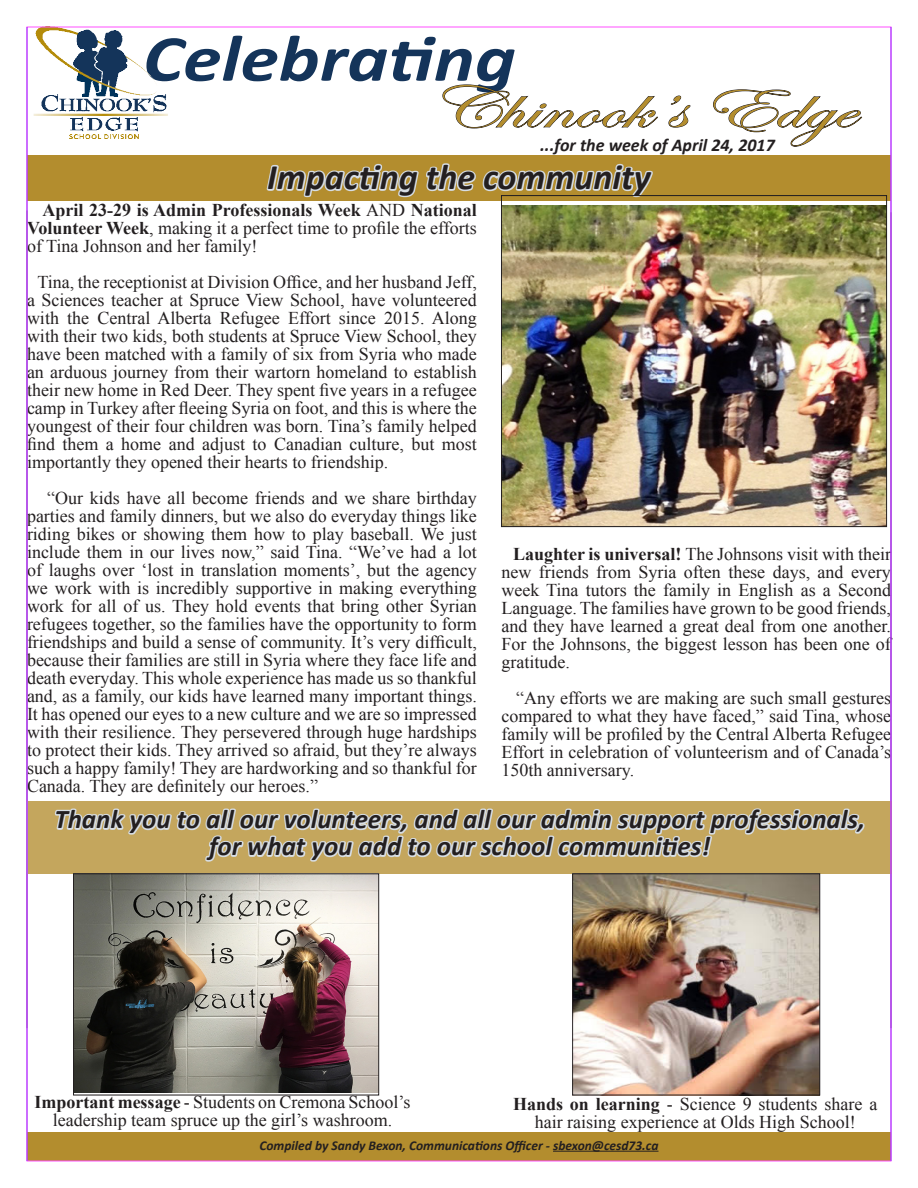
<style>
.page{position:relative;width:918px;height:1188px;background:#fff}
.page>*{position:absolute;margin:0;border:0;box-sizing:border-box;transform-origin:0 0}
.t1{font:italic 700 66.15px "Calibri";color:#14345a;scale:1.18 1}
.t2{font:60px "Edwardian Script ITC";color:#b38d2e;scale:1.45 1}
.t3{font:italic 700 36px "Calibri";color:#231f20}
.t4{font:italic 700 27px "Calibri";color:#231f20}
.t5{font:18px/18px "Times New Roman";color:#231f20;text-align:justify}
.t6{font:italic 700 18px "Calibri";color:#231f20}
.t7{font:italic 700 13.5px "Calibri";color:#231f20}
.s1{font-weight:700}
</style>
<div class="page">
<div style="left:27px;top:1133px;width:864px;height:28px;background:#b38d2e"></div>
<hr style="left:553px;top:1151px;width:106px;height:1px;background:#231f20">
<svg style="left:668px;top:95px;width:23px;height:33px"></svg>
<svg style="left:713px;top:89px;width:149px;height:58px"></svg>
<img style="left:26px;top:27px;width:142px;height:111px">
<div style="left:27px;top:156px;width:864px;height:45px;background:#b38d2e"></div>
<svg style="left:265px;top:84px;width:393px;height:114px"></svg>
<img style="left:503px;top:205px;width:382px;height:320px">
<div style="left:501px;top:195px;width:386px;height:332px;border:1px solid #231f20"></div>
<hr style="left:26px;top:210px;width:2px;height:818px;background:#231f20">
<div style="left:28px;top:801px;width:864px;height:73px;background:#c4a65d"></div>
<svg style="left:54px;top:808px;width:811px;height:120px"></svg>
<img style="left:75px;top:876px;width:302px;height:217px">
<div style="left:73px;top:874px;width:306px;height:221px;border:1px solid #231f20"></div>
<img style="left:575px;top:876px;width:243px;height:217px">
<div style="left:573px;top:874px;width:247px;height:221px;border:1px solid #231f20"></div>
<hr style="left:27px;top:27px;width:1px;height:1134px;background:#93f">
<hr style="left:891px;top:27px;width:1px;height:1134px;background:#93f">
<p class="t1" style="left:143px;top:17px;width:318px">Celebrating</p>
<p class="t2" style="left:428px;top:75px;width:295px">Chinook’s Edge</p>
<p class="t3" style="left:267px;top:154px;width:385px">Impacting the community</p>
<p class="t6" style="left:540px;top:133px;width:236px">...for the week of April 24, 2017</p>
<p class="t5" style="left:27px;top:200px;width:451px;text-indent:16px"><span class="s1">April 23-29 is Admin Professionals Week</span> AND <span class="s1">National Volunteer Week</span>, making it a perfect time to profile the efforts of Tina Johnson and her family!</p>
<p class="t5" style="left:27px;top:272px;width:451px;text-indent:10px">Tina, the receptionist at Division Office, and her husband Jeff, a Sciences teacher at Spruce View School, have volunteered with the Central Alberta Refugee Effort since 2015. Along with their two kids, both students at Spruce View School, they have been matched with a family of six from Syria who made an arduous journey from their wartorn homeland to establish their new home in Red Deer. They spent five years in a refugee camp in Turkey after fleeing Syria on foot, and this is where the youngest of their four children was born. Tina’s family helped find them a home and adjust to Canadian culture, but most importantly they opened their hearts to friendship.</p>
<p class="t5" style="left:27px;top:488px;width:451px;text-indent:20px">“Our kids have all become friends and we share birthday parties and family dinners, but we also do everyday things like riding bikes or showing them how to play baseball. We just include them in our lives now,” said Tina. “We’ve had a lot of laughs over ‘lost in translation moments’, but the agency we work with is incredibly supportive in making everything work for all of us. They hold events that bring other Syrian refugees together, so the families have the opportunity to form friendships and build a sense of community. It’s very difficult, because their families are still in Syria where they face life and death everyday. This whole experience has made us so thankful and, as a family, our kids have learned many important things.<br>It has opened our eyes to a new culture and we are so impressed with their resilience. They persevered through huge hardships to protect their kids. They arrived so afraid, but they’re always such a happy family! They are hardworking and so thankful for Canada. They are definitely our heroes.”</p>
<p class="t4" style="left:54px;top:802px;width:812px">Thank you to all our volunteers, and all our admin support professionals,</p>
<p class="t4" style="left:209px;top:829px;width:503px">for what you add to our school communities!</p>
<p class="t5" style="left:501px;top:545px;width:391px;text-indent:12px"><span class="s1">Laughter is universal!</span> The Johnsons visit with their new friends from Syria often these days, and every week Tina tutors the family in English as a Second Language. The families have grown to be good friends, and they have learned a great deal from one another.<br>For the Johnsons, the biggest lesson has been one of gratitude.</p>
<p class="t5" style="left:501px;top:689px;width:391px;text-indent:15px">“Any efforts we are making are such small gestures compared to what they have faced,” said Tina, whose family will be profiled by the Central Alberta Refugee Effort in celebration of volunteerism and of Canada’s 150th anniversary.</p>
<p class="t5" style="left:34px;top:1092px;width:378px;text-align:center"><span class="s1">Important message</span> - Students on Cremona School’s leadership team spruce up the girl’s washroom.</p>
<p class="t5" style="left:513px;top:1094px;width:366px;text-align:center"><span class="s1">Hands on learning</span> - Science 9 students share a hair raising experience at Olds High School!</p>
<p class="t7" style="left:259px;top:1137px;width:401px">Compiled by Sandy Bexon, Communications Officer - sbexon@cesd73.ca</p>
</div>
